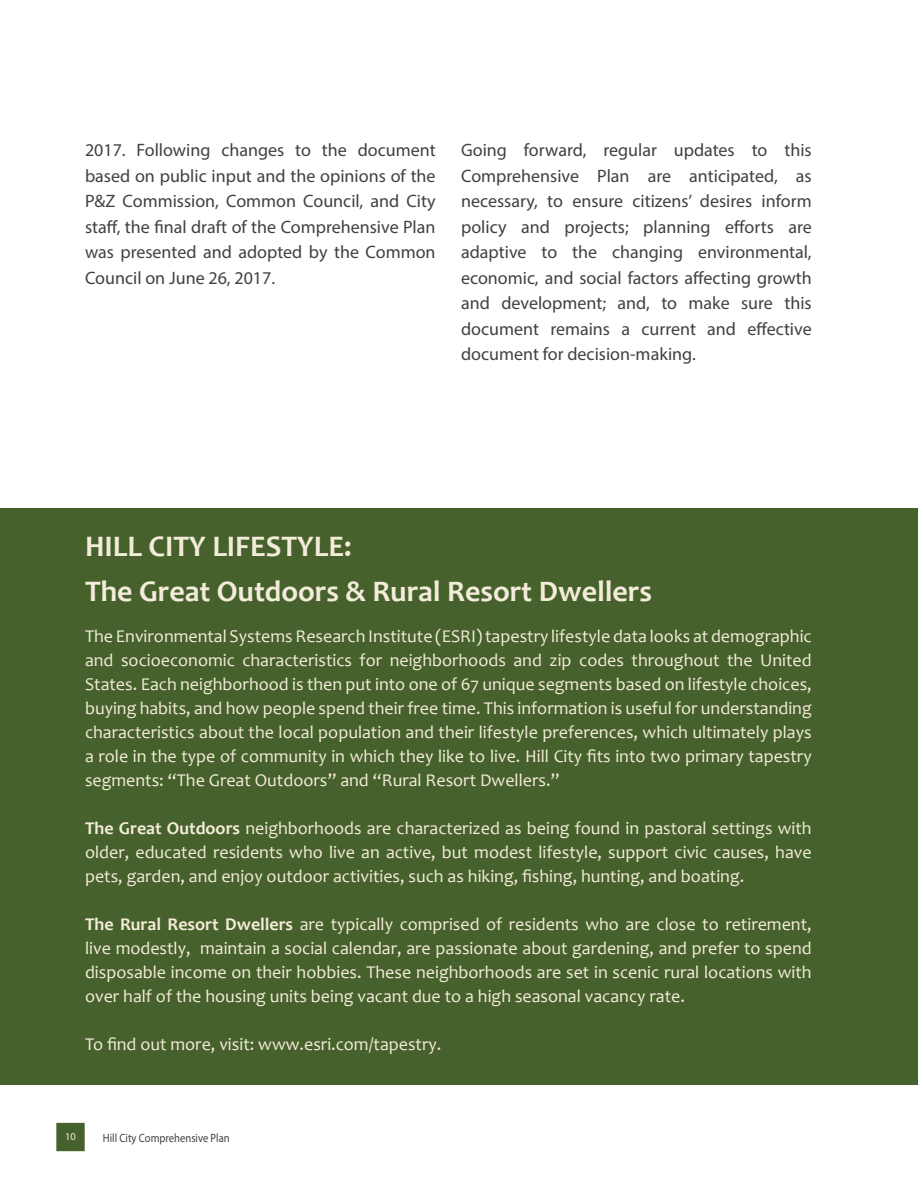
<style>
.page{position:relative;width:918px;height:1188px;background:#fff}
.page>*{position:absolute;margin:0;border:0;box-sizing:border-box;transform-origin:0 0}
.t1{font:700 30px/44.5px "Candara";color:#f4ecda}
.t2{font:18px/24px "Candara";color:#f4ecda;text-align:justify}
.t3{font:18px/25.5px "Myriad Pro";color:#414042;text-align:justify}
.t4{font:12px "Myriad Pro";color:#414042;scale:.88 1}
.t5{font:10.5px "Myriad Pro";color:#f4ecda}
.s1{font-weight:700}
</style>
<div class="page">
<div style="left:0;top:508px;width:918px;height:576px;background:#46612c"></div>
<div style="left:56px;top:1123px;width:29px;height:28px;background:#46612c;border:2px solid #46612c"></div>
<p class="t3" style="left:85px;top:137px;width:352px">2017. Following changes to the document based on public input and the opinions of the P&amp;Z Commission, Common Council, and City staff, the final draft of the Comprehensive Plan was presented and adopted by the Common Council on June 26, 2017.</p>
<p class="t3" style="left:461px;top:137px;width:352px">Going forward, regular updates to this Comprehensive Plan are anticipated, as necessary, to ensure citizens’ desires inform policy and projects; planning efforts are adaptive to the changing environmental, economic, and social factors affecting growth and development; and, to make sure this document remains a current and effective document for decision-making.</p>
<h1 class="t1" style="left:85px;top:524px;width:568px">HILL CITY LIFESTYLE:<br>The Great Outdoors &amp; Rural Resort Dwellers</h1>
<p class="t2" style="left:85px;top:624px;width:728px">The Environmental Systems Research Institute (ESRI) tapestry lifestyle data looks at demographic and socioeconomic characteristics for neighborhoods and zip codes throughout the United States. Each neighborhood is then put into one of 67 unique segments based on lifestyle choices, buying habits, and how people spend their free time. This information is useful for understanding characteristics about the local population and their lifestyle preferences, which ultimately plays a role in the type of community in which they like to live. Hill City fits into two primary tapestry segments: “The Great Outdoors” and “Rural Resort Dwellers.”</p>
<p class="t2" style="left:85px;top:816px;width:728px"><span class="s1">The Great Outdoors</span> neighborhoods are characterized as being found in pastoral settings with older, educated residents who live an active, but modest lifestyle, support civic causes, have pets, garden, and enjoy outdoor activities, such as hiking, fishing, hunting, and boating.</p>
<p class="t2" style="left:85px;top:912px;width:728px"><span class="s1">The Rural Resort Dwellers</span> are typically comprised of residents who are close to retirement, live modestly, maintain a social calendar, are passionate about gardening, and prefer to spend disposable income on their hobbies. These neighborhoods are set in scenic rural locations with over half of the housing units being vacant due to a high seasonal vacancy rate.</p>
<p class="t2" style="left:85px;top:1032px;width:358px">To find out more, visit: www.esri.com/tapestry.</p>
<p class="t5" style="left:65px;top:1130px;width:12px">10</p>
<p class="t4" style="left:103px;top:1130px;width:146px">Hill City Comprehensive Plan</p>
</div>
